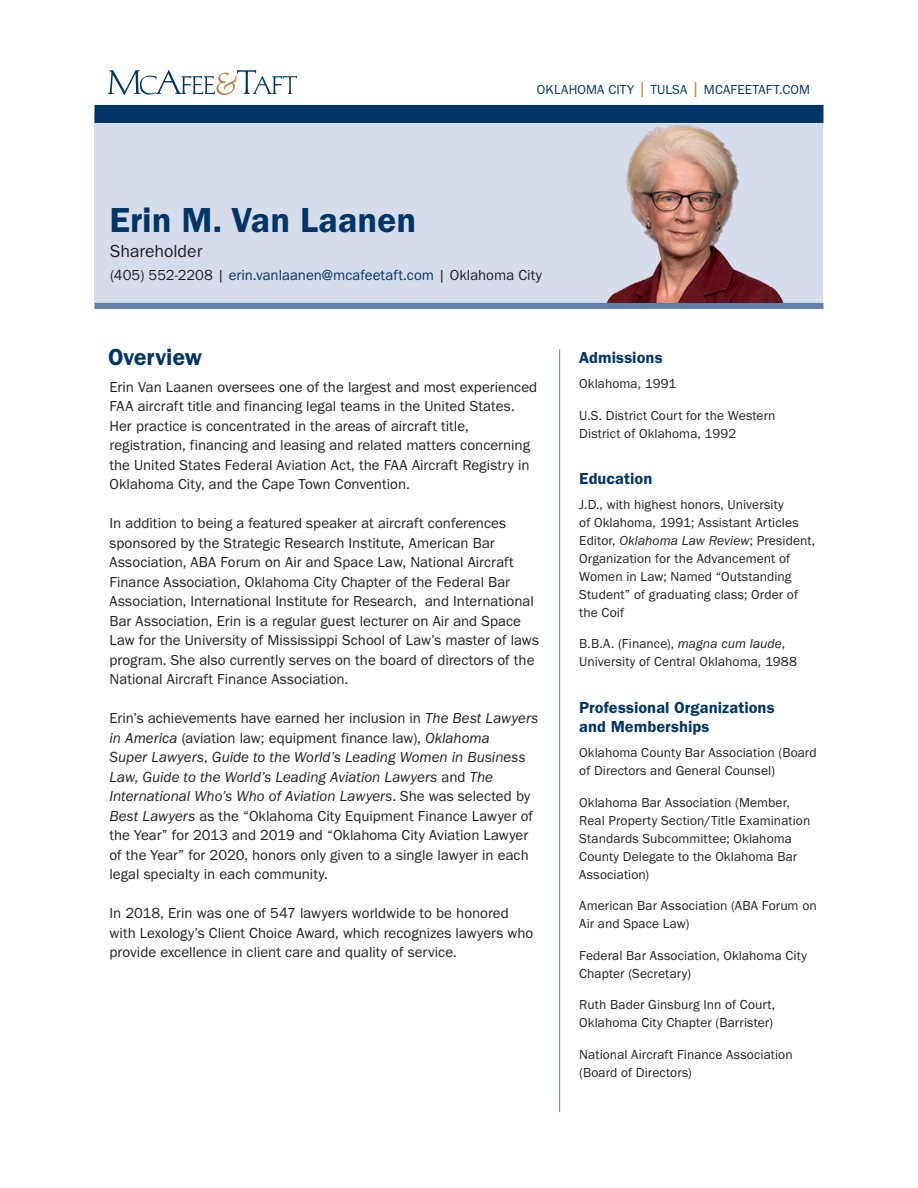
<style>
.page{position:relative;width:918px;height:1188px;background:#fff}
.page>*{position:absolute;margin:0;border:0;box-sizing:border-box;transform-origin:0 0}
.Name{font:36px "Franklin Gothic URW Dem";color:#003667}
.Section_Head{font:24px "Franklin Gothic URW Dem";letter-spacing:-.005em;color:#003667}
.t1{font:18px "Franklin Gothic URW Boo";color:#231f20}
.Sidebar_Head{font:16.5px/19.5px "Franklin Gothic URW Dem";color:#003667}
.Body_text{font:15px/19.5px "Franklin Gothic URW Boo";color:#231f20}
.Contact_info{font:15px "Franklin Gothic URW Boo";color:#003667}
.Sidebar_list_items{font:13.5px/18px "Franklin Gothic URW Boo";letter-spacing:.005em;color:#231f20}
.t2{font:13.5px "Franklin Gothic URW Boo";letter-spacing:.01em;color:#003667}
.s1{font-size:18px;color:#b98747}
.s2{color:#231f20}
.s3{font-family:"Franklin Gothic URW Boo Ita"}
</style>
<div class="page">
<div style="left:94px;top:115px;width:730px;height:188px;background:#d6dce9"></div>
<hr style="left:559px;top:349px;width:1px;height:763px;background:#6180a7">
<svg style="left:108px;top:70px;width:189px;height:25px"></svg>
<div style="left:94px;top:105px;width:730px;height:18px;background:#003667"></div>
<div style="left:94px;top:303px;width:730px;height:6px;background:#6180a7"></div>
<img style="left:606px;top:124px;width:178px;height:179px">
<p class="t2" style="left:537px;top:81px;width:275px">OKLAHOMA CITY <span class="s1">|</span> TULSA <span class="s1">|</span> MCAFEETAFT.COM</p>
<p class="Name" style="left:110px;top:198px;width:308px">Erin M. Van Laanen</p>
<p class="t1" style="left:110px;top:240px;width:94px">Shareholder</p>
<p class="Contact_info" style="left:110px;top:265px;width:433px"><span class="s2">(405) 552-2208 |</span> erin.vanlaanen@mcafeetaft.com <span class="s2">| Oklahoma City</span></p>
<p class="Section_Head" style="left:108px;top:343px;width:96px">Overview</p>
<p class="Body_text" style="left:110px;top:377px;width:429px">Erin Van Laanen oversees one of the largest and most experienced FAA aircraft title and financing legal teams in the United States.<br>Her practice is concentrated in the areas of aircraft title, registration, financing and leasing and related matters concerning the United States Federal Aviation Act, the FAA Aircraft Registry in Oklahoma City, and the Cape Town Convention.</p>
<p class="Body_text" style="left:110px;top:513px;width:431px">In addition to being a featured speaker at aircraft conferences sponsored by the Strategic Research Institute, American Bar Association, ABA Forum on Air and Space Law, National Aircraft Finance Association, Oklahoma City Chapter of the Federal Bar Association, International Institute for Research, and International Bar Association, Erin is a regular guest lecturer on Air and Space Law for the University of Mississippi School of Law’s master of laws program. She also currently serves on the board of directors of the National Aircraft Finance Association.</p>
<p class="Body_text" style="left:110px;top:708px;width:430px">Erin’s achievements have earned her inclusion in <span class="s3">The Best Lawyers in America</span> (aviation law; equipment finance law), <span class="s3">Oklahoma<br>Super Lawyers</span>, <span class="s3">Guide to the World’s Leading Women in Business Law</span>, <span class="s3">Guide to the World’s Leading Aviation Lawyers</span> and <span class="s3">The International Who’s Who of Aviation Lawyers</span>. She was selected by <span class="s3">Best Lawyers</span> as the “Oklahoma City Equipment Finance Lawyer of the Year” for 2013 and 2019 and “Oklahoma City Aviation Lawyer of the Year” for 2020, honors only given to a single lawyer in each legal specialty in each community.</p>
<p class="Body_text" style="left:110px;top:903px;width:425px">In 2018, Erin was one of 547 lawyers worldwide to be honored with Lexology’s Client Choice Award, which recognizes lawyers who provide excellence in client care and quality of service.</p>
<p class="Sidebar_Head" style="left:579px;top:348px;width:85px">Admissions</p>
<p class="Sidebar_list_items" style="left:579px;top:374px;width:99px">Oklahoma, 1991</p>
<p class="Sidebar_list_items" style="left:579px;top:406px;width:198px">U.S. District Court for the Western<br>District of Oklahoma, 1992</p>
<p class="Sidebar_Head" style="left:579px;top:469px;width:75px">Education</p>
<p class="Sidebar_list_items" style="left:579px;top:495px;width:238px">J.D., with highest honors, University<br>of Oklahoma, 1991; Assistant Articles Editor, <span class="s3">Oklahoma Law Review</span>; President, Organization for the Advancement of Women in Law; Named “Outstanding Student” of graduating class; Order of the Coif</p>
<p class="Sidebar_list_items" style="left:579px;top:635px;width:219px">B.B.A. (Finance), <span class="s3">magna cum laude</span>,<br>University of Central Oklahoma, 1988</p>
<p class="Sidebar_Head" style="left:579px;top:697px;width:197px">Professional Organizations and Memberships</p>
<p class="Sidebar_list_items" style="left:579px;top:743px;width:239px">Oklahoma County Bar Association (Board of Directors and General Counsel)</p>
<p class="Sidebar_list_items" style="left:579px;top:793px;width:233px">Oklahoma Bar Association (Member,<br>Real Property Section/Title Examination<br>Standards Subcommittee; Oklahoma<br>County Delegate to the Oklahoma Bar<br>Association)</p>
<p class="Sidebar_list_items" style="left:579px;top:896px;width:239px">American Bar Association (ABA Forum on<br>Air and Space Law)</p>
<p class="Sidebar_list_items" style="left:579px;top:946px;width:229px">Federal Bar Association, Oklahoma City<br>Chapter (Secretary)</p>
<p class="Sidebar_list_items" style="left:579px;top:995px;width:197px">Ruth Bader Ginsburg Inn of Court,<br>Oklahoma City Chapter (Barrister)</p>
<p class="Sidebar_list_items" style="left:579px;top:1045px;width:215px">National Aircraft Finance Association (Board of Directors)</p>
</div>
